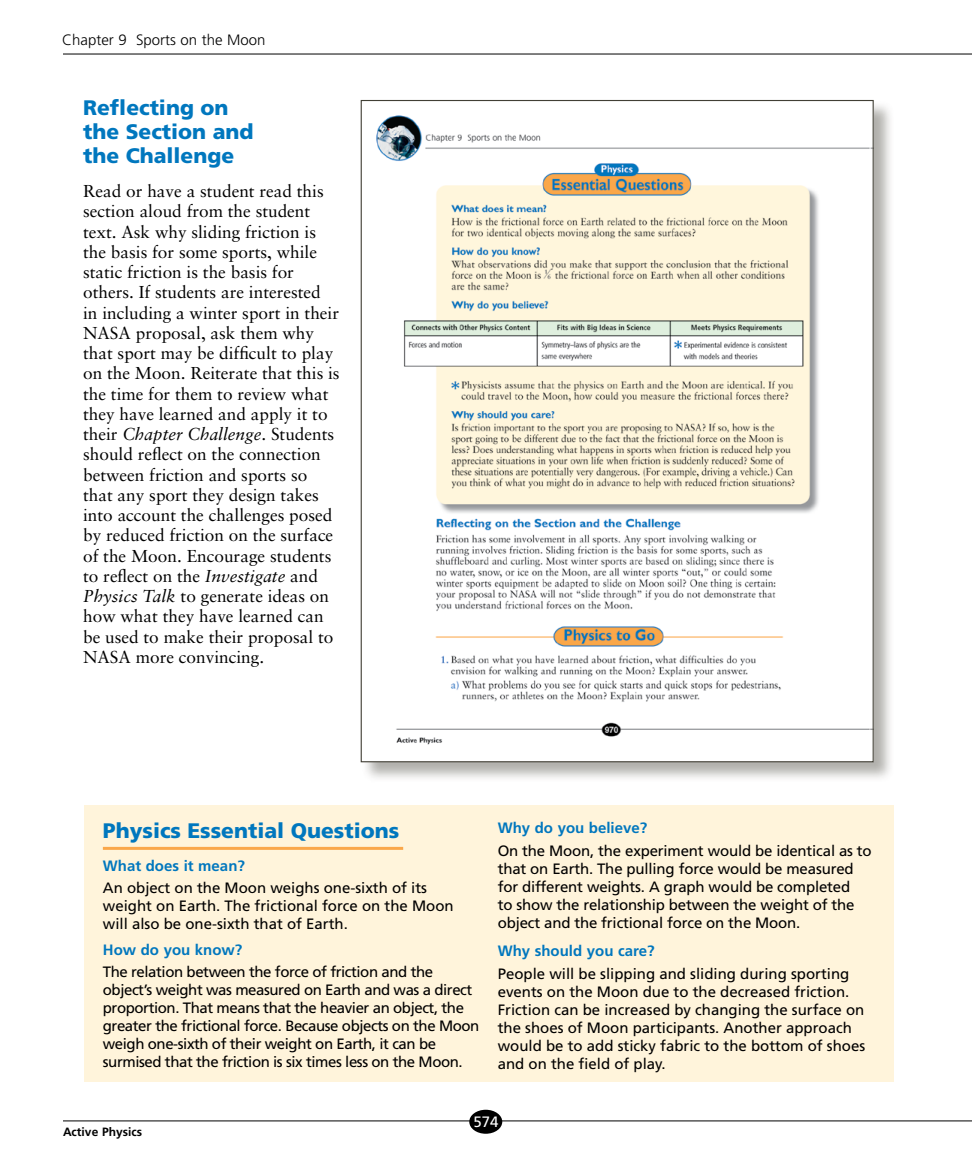
<style>
.page{position:relative;width:972px;height:1175px;background:#fff}
.page>*{position:absolute;margin:0;border:0;box-sizing:border-box;transform-origin:0 0}
.t1{font:900 21px/24px "Frutiger";color:#0077be}
.t2{font:17.25px/20.2px "Sabon";color:#000}
.t3{font:15px/18px "Frutiger";letter-spacing:-.01em;color:#000}
.t4{font:15px/18px "Frutiger";letter-spacing:-.03em;color:#000}
.t5{font:700 15px "Frutiger";color:#0077be}
.t6{font:300 15px "Frutiger";color:#000}
.t7{font:15px "Frutiger";color:#fff}
.t8{font:700 12px "Frutiger";color:#000}
.s1{font-style:italic}
</style>
<div class="page">
<hr style="left:63px;top:54px;width:909px;height:1px;background:#000">
<hr style="left:63px;top:1120px;width:909px;height:1px;background:#000">
<div style="left:469px;top:1109px;width:33px;height:24px;background:#000;border-radius:50%"></div>
<div style="left:361px;top:100px;width:533px;height:682px;background:#413f35;opacity:.41"></div>
<img style="left:363px;top:102px;width:509px;height:658px">
<div style="left:84px;top:805px;width:810px;height:276px;background:#fff4db"></div>
<hr style="left:103px;top:847px;width:300px;height:3px;background:#faa74a">
<p class="t6" style="left:62px;top:31px;width:205px">Chapter 9 Sports on the Moon</p>
<p class="t1" style="left:83px;top:95px;width:172px">Reflecting on the Section and the Challenge</p>
<p class="t2" style="left:83px;top:181px;width:258px">Read or have a student read this section aloud from the student text. Ask why sliding friction is the basis for some sports, while static friction is the basis for others. If students are interested<br>in including a winter sport in their<br>NASA proposal, ask them why that sport may be difficult to play on the Moon. Reiterate that this is the time for them to review what they have learned and apply it to their <span class="s1">Chapter Challenge</span>. Students should reflect on the connection between friction and sports so that any sport they design takes into account the challenges posed by reduced friction on the surface of the Moon. Encourage students to reflect on the <span class="s1">Investigate</span> and<br><span class="s1">Physics Talk</span> to generate ideas on how what they have learned can be used to make their proposal to<br>NASA more convincing.</p>
<p class="t1" style="left:103px;top:818px;width:298px">Physics Essential Questions</p>
<p class="t5" style="left:103px;top:856px;width:144px">What does it mean?</p>
<p class="t3" style="left:103px;top:879px;width:352px">An object on the Moon weighs one-sixth of its weight on Earth. The frictional force on the Moon will also be one-sixth that of Earth.</p>
<p class="t5" style="left:103px;top:940px;width:141px">How do you know?</p>
<p class="t4" style="left:103px;top:963px;width:378px">The relation between the force of friction and the object’s weight was measured on Earth and was a direct proportion. That means that the heavier an object, the greater the frictional force. Because objects on the Moon weigh one-sixth of their weight on Earth, it can be surmised that the friction is six times less on the Moon.</p>
<p class="t5" style="left:498px;top:819px;width:151px">Why do you believe?</p>
<p class="t3" style="left:498px;top:841px;width:376px">On the Moon, the experiment would be identical as to that on Earth. The pulling force would be measured for different weights. A graph would be completed<br>to show the relationship between the weight of the object and the frictional force on the Moon.</p>
<p class="t5" style="left:498px;top:942px;width:158px">Why should you care?</p>
<p class="t3" style="left:498px;top:964px;width:369px">People will be slipping and sliding during sporting events on the Moon due to the decreased friction.<br>Friction can be increased by changing the surface on the shoes of Moon participants. Another approach would be to add sticky fabric to the bottom of shoes and on the field of play.</p>
<p class="t8" style="left:63px;top:1124px;width:81px">Active Physics</p>
<p class="t7" style="left:474px;top:1112px;width:27px">574</p>
</div>
